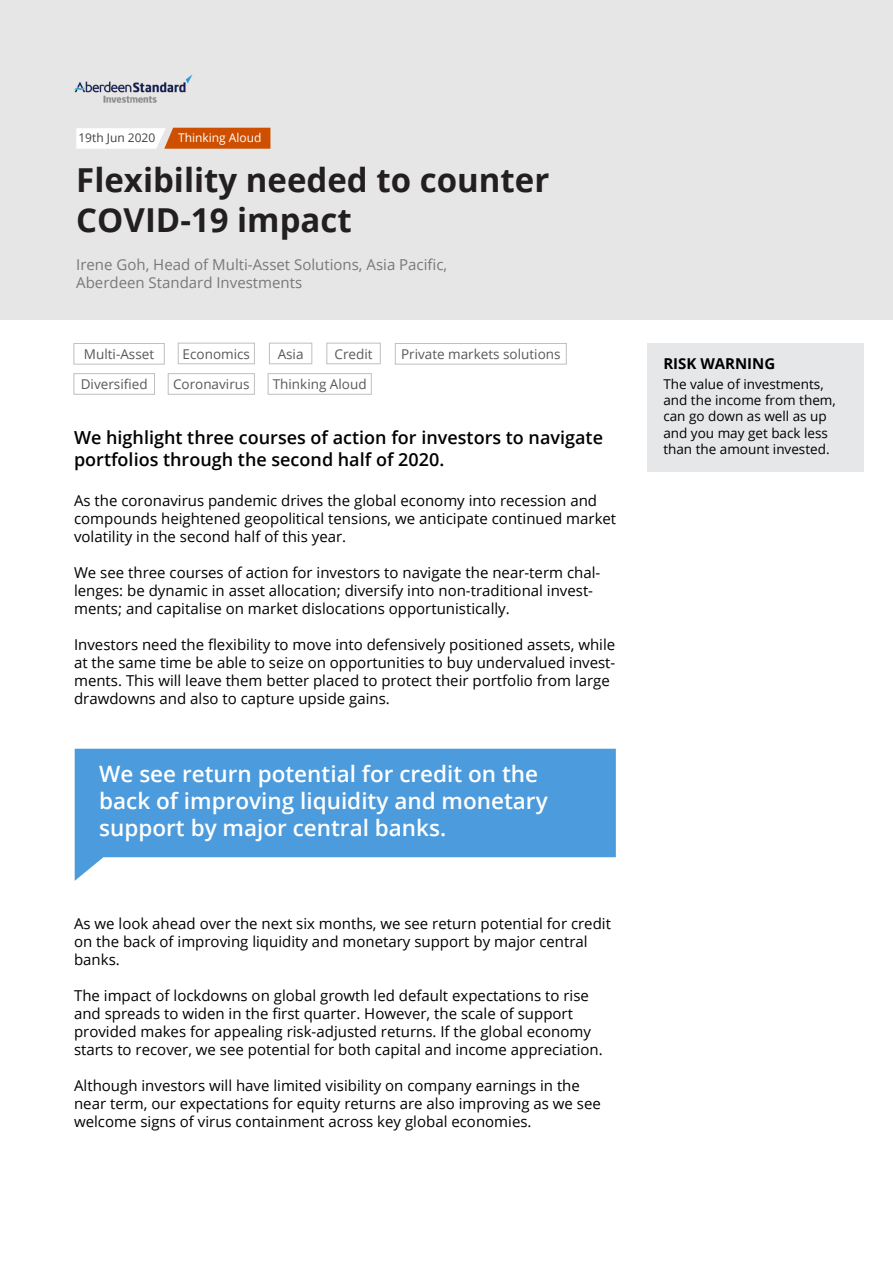
<style>
.page{position:relative;width:893px;height:1263px;background:#fff}
.page>*{position:absolute;margin:0;border:0;box-sizing:border-box;transform-origin:0 0}
.t1{font:700 33px/39.6px "Open Sans";color:#231f20}
.t2{font:600 22.5px/27px "Open Sans";color:#fff}
.t3{font:600 18px/21.6px "Open Sans";color:#000}
.t4{font:15px/18px "Open Sans";color:#000}
.t5{font:15px "Open Sans";color:#76787b}
.t6{font:700 15px "Open Sans";color:#000}
.t7{font:13.5px/16.2px "Open Sans";color:#000}
.t8{font:13.5px "Open Sans";color:#595959}
.t9{font:12px "Open Sans";color:#fff}
.t10{font:12px "Open Sans";color:#404040}
</style>
<div class="page">
<div style="left:0;top:0;width:893px;height:319px;background:#e6e6e6"></div>
<svg style="left:76px;top:128px;width:194px;height:21px;background:#e4a27a"></svg>
<div style="left:74px;top:343px;width:90px;height:21px;border:1px solid #bfbfbf"></div>
<div style="left:74px;top:373px;width:81px;height:21px;border:1px solid #bfbfbf"></div>
<div style="left:168px;top:373px;width:87px;height:21px;border:1px solid #bfbfbf"></div>
<div style="left:268px;top:373px;width:103px;height:21px;border:1px solid #bfbfbf"></div>
<div style="left:178px;top:343px;width:77px;height:21px;border:1px solid #bfbfbf"></div>
<div style="left:269px;top:343px;width:43px;height:21px;border:1px solid #bfbfbf"></div>
<div style="left:327px;top:343px;width:53px;height:21px;border:1px solid #bfbfbf"></div>
<div style="left:395px;top:343px;width:171px;height:21px;border:1px solid #bfbfbf"></div>
<img style="left:74px;top:74px;width:119px;height:29px">
<div style="left:647px;top:343px;width:216px;height:128px;background:#e6e7e9"></div>
<svg style="left:75px;top:749px;width:541px;height:132px;fill:#4c9bdd"></svg>
<p class="t10" style="left:78px;top:129px;width:78px">19th Jun 2020</p>
<p class="t9" style="left:178px;top:129px;width:85px">Thinking Aloud</p>
<p class="t1" style="left:76px;top:159px;width:475px">Flexibility needed to counter<br>COVID-19 impact</p>
<p class="t5" style="left:76px;top:254px;width:372px">Irene Goh, Head of Multi-Asset Solutions, Asia Pacific,</p>
<p class="t5" style="left:76px;top:272px;width:227px">Aberdeen Standard Investments</p>
<p class="t8" style="left:183px;top:344px;width:69px">Economics</p>
<p class="t8" style="left:278px;top:344px;width:27px">Asia</p>
<p class="t8" style="left:335px;top:344px;width:40px">Credit</p>
<p class="t8" style="left:401px;top:345px;width:161px">Private markets solutions</p>
<p class="t8" style="left:84px;top:345px;width:72px">Multi-Asset</p>
<p class="t8" style="left:81px;top:375px;width:68px">Diversified</p>
<p class="t8" style="left:173px;top:375px;width:78px">Coronavirus</p>
<p class="t8" style="left:273px;top:375px;width:95px">Thinking Aloud</p>
<p class="t3" style="left:74px;top:427px;width:530px">We highlight three courses of action for investors to navigate portfolios through the second half of 2020.</p>
<p class="t4" style="left:74px;top:491px;width:544px">As the coronavirus pandemic drives the global economy into recession and compounds heightened geopolitical tensions, we anticipate continued market volatility in the second half of this year.</p>
<p class="t4" style="left:74px;top:563px;width:528px">We see three courses of action for investors to navigate the near-term chal&shy;lenges: be dynamic in asset allocation; diversify into non-traditional invest&shy;ments; and capitalise on market dislocations opportunistically.</p>
<p class="t4" style="left:74px;top:635px;width:543px">Investors need the flexibility to move into defensively positioned assets, while at the same time be able to seize on opportunities to buy undervalued invest&shy;ments. This will leave them better placed to protect their portfolio from large drawdowns and also to capture upside gains.</p>
<p class="t2" style="left:99px;top:760px;width:450px">We see return potential for credit on the back of improving liquidity and monetary support by major central banks.</p>
<p class="t4" style="left:74px;top:914px;width:538px">As we look ahead over the next six months, we see return potential for credit on the back of improving liquidity and monetary support by major central banks.</p>
<p class="t4" style="left:74px;top:986px;width:530px">The impact of lockdowns on global growth led default expectations to rise and spreads to widen in the first quarter. However, the scale of support provided makes for appealing risk-adjusted returns. If the global economy starts to recover, we see potential for both capital and income appreciation.</p>
<p class="t4" style="left:74px;top:1076px;width:528px">Although investors will have limited visibility on company earnings in the near term, our expectations for equity returns are also improving as we see welcome signs of virus containment across key global economies.</p>
<p class="t6" style="left:663px;top:353px;width:113px">RISK WARNING</p>
<p class="t7" style="left:663px;top:376px;width:174px">The value of investments, and the income from them, can go down as well as up and you may get back less than the amount invested.</p>
</div>
